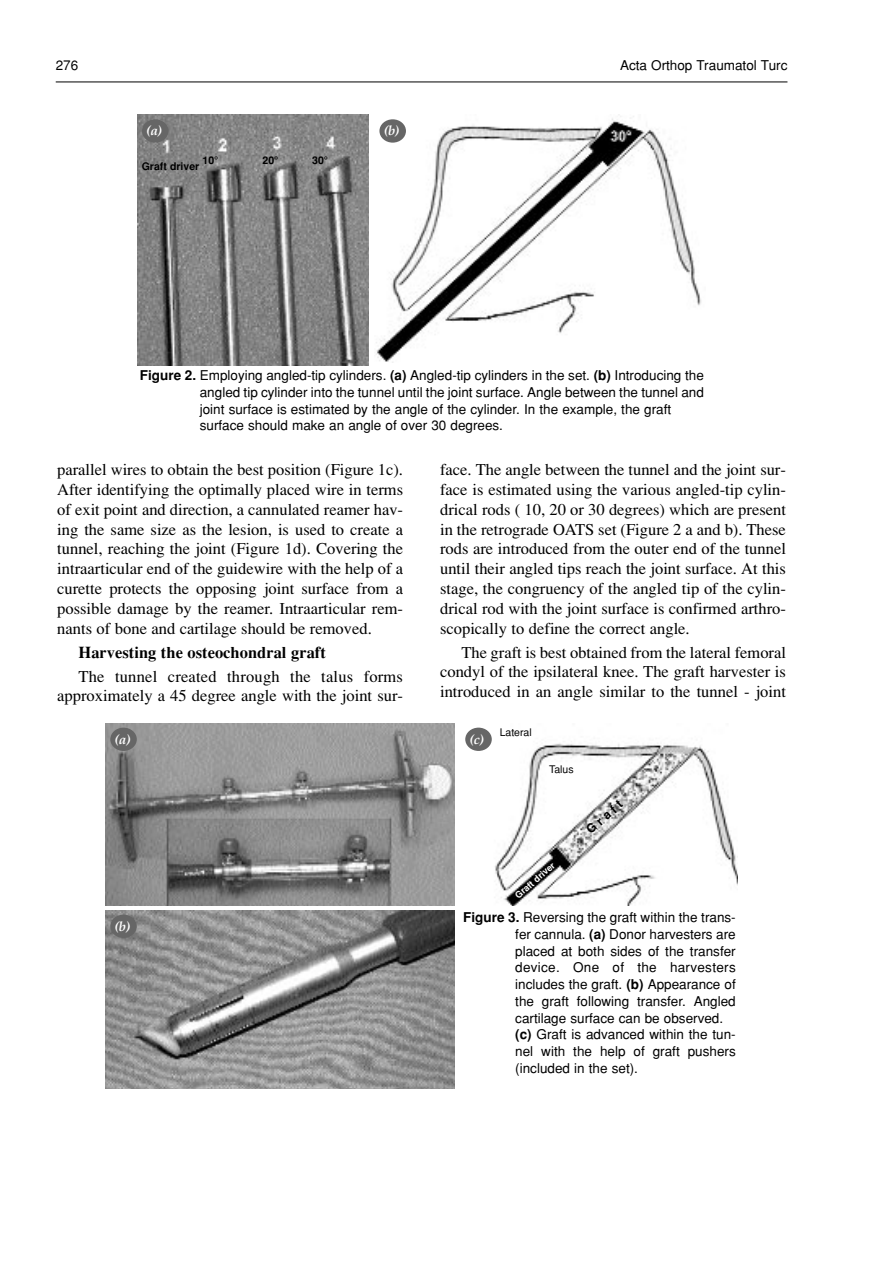
<style>
.page{position:relative;width:893px;height:1263px;background:#fff}
.page>*{position:absolute;margin:0;border:0;box-sizing:border-box;transform-origin:0 0}
.t1{font:16.5px/19.8px "Times Turk";color:#000;text-align:justify}
.t2{font:16.5px "Times Turk B";color:#000}
.t3{font:13.5px/16.6px "Helvetica Turk";color:#000}
.t4{font:13.5px "Palatino Turk BI";color:#fff}
.t5{font:12px "Helvetica Turk B";color:#000}
.t6{font:10.5px "Helvetica Turk B";color:#000}
.t7{font:10.5px "Helvetica Turk";color:#000}
.t8{font:9px "Helvetica Turk B";color:#fff}
.s1{font-family:"Helvetica Turk B"}
</style>
<div class="page">
<hr style="left:56px;top:82px;width:731px;height:1px;background:#000">
<img style="left:137px;top:115px;width:231px;height:251px">
<img style="left:376px;top:116px;width:325px;height:247px">
<div style="left:142px;top:119px;width:26px;height:24px;background:#666;border-radius:50%"></div>
<div style="left:379px;top:119px;width:27px;height:24px;background:#666;border-radius:50%"></div>
<img style="left:106px;top:723px;width:348px;height:183px">
<img style="left:106px;top:910px;width:348px;height:179px">
<img style="left:482px;top:728px;width:255px;height:178px">
<div style="left:110px;top:728px;width:27px;height:23px;background:#666;border-radius:50%"></div>
<div style="left:110px;top:915px;width:27px;height:23px;background:#666;border-radius:50%"></div>
<div style="left:465px;top:728px;width:27px;height:23px;background:#666;border-radius:50%"></div>
<p class="t3" style="left:56px;top:59px;width:24px">276</p>
<p class="t3" style="left:620px;top:59px;width:169px">Acta Orthop Traumatol Turc</p>
<p class="t4" style="left:146px;top:126px;width:18px">(a)</p>
<p class="t4" style="left:383px;top:126px;width:17px">(b)</p>
<p class="t6" style="left:202px;top:157px;width:17px">10°</p>
<p class="t6" style="left:262px;top:157px;width:17px">20°</p>
<p class="t6" style="left:312px;top:157px;width:17px">30°</p>
<p class="t6" style="left:142px;top:163px;width:59px">Graft driver</p>
<p class="t3" style="left:200px;top:369px;width:505px;text-indent:-60px"><span class="s1">Figure 2.</span> Employing angled-tip cylinders. <span class="s1">(a)</span> Angled-tip cylinders in the set. <span class="s1">(b)</span> Introducing the angled tip cylinder into the tunnel until the joint surface. Angle between the tunnel and joint surface is estimated by the angle of the cylinder. In the example, the graft surface should make an angle of over 30 degrees.</p>
<p class="t1" style="left:57px;top:461px;width:347px">parallel wires to obtain the best position (Figure 1c).<br>After identifying the optimally placed wire in terms of exit point and direction, a cannulated reamer hav&shy;ing the same size as the lesion, is used to create a tunnel, reaching the joint (Figure 1d). Covering the intraarticular end of the guidewire with the help of a curette protects the opposing joint surface from a possible damage by the reamer. Intraarticular rem&shy;nants of bone and cartilage should be removed.</p>
<p class="t2" style="left:78px;top:647px;width:249px">Harvesting the osteochondral graft</p>
<p class="t1" style="left:57px;top:668px;width:347px;text-align:right">The tunnel created through the talus forms approximately a 45 degree angle with the joint sur-</p>
<p class="t4" style="left:115px;top:734px;width:18px">(a)</p>
<p class="t4" style="left:115px;top:921px;width:17px">(b)</p>
<p class="t1" style="left:440px;top:461px;width:347px">face. The angle between the tunnel and the joint sur&shy;face is estimated using the various angled-tip cylin&shy;drical rods ( 10, 20 or 30 degrees) which are present in the retrograde OATS set (Figure 2 a and b). These rods are introduced from the outer end of the tunnel until their angled tips reach the joint surface. At this stage, the congruency of the angled tip of the cylin&shy;drical rod with the joint surface is confirmed arthro&shy;scopically to define the correct angle.</p>
<p class="t1" style="left:440px;top:644px;width:347px;text-indent:21px">The graft is best obtained from the lateral femoral condyl of the ipsilateral knee. The graft harvester is introduced in an angle similar to the tunnel - joint</p>
<p class="t4" style="left:469px;top:734px;width:16px">(c)</p>
<p class="t7" style="left:499px;top:728px;width:34px">Lateral</p>
<p class="t7" style="left:549px;top:766px;width:26px">Talus</p>
<p class="t8" style="left:514px;top:894px;width:51px;rotate:-41deg">Graft driver</p>
<p class="t5" style="left:585px;top:828px;width:45px;rotate:-41deg">G r a f t</p>
<p class="t3" style="left:515px;top:911px;width:222px;text-indent:-52px"><span class="s1">Figure 3.</span> Reversing the graft within the trans&shy;fer cannula. <span class="s1">(a)</span> Donor harvesters are placed at both sides of the transfer device. One of the harvesters includes the graft. <span class="s1">(b)</span> Appearance of the graft following transfer. Angled cartilage surface can be observed. <span class="s1">(c)</span> Graft is advanced within the tun&shy;nel with the help of graft pushers (included in the set).</p>
</div>
